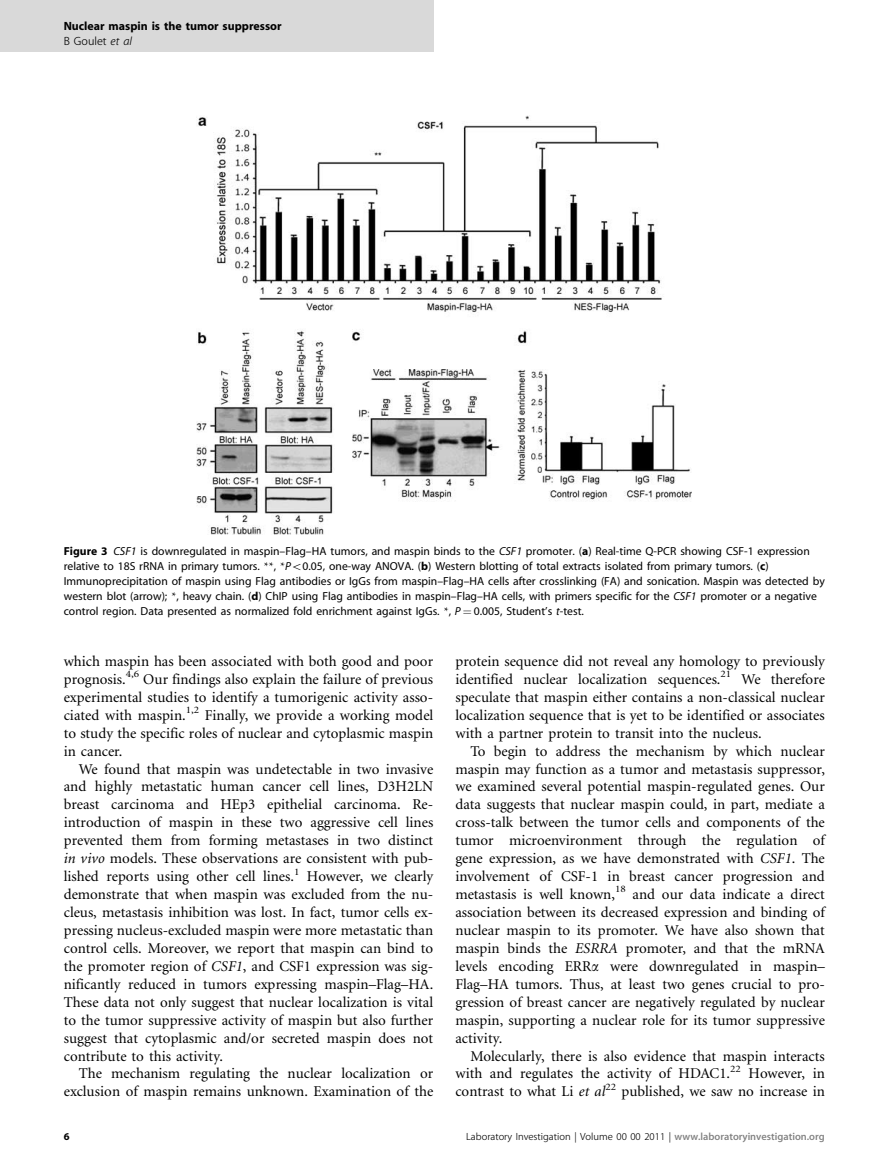
<style>
.page{position:relative;width:891px;height:1175px;background:#fff}
.page>*{position:absolute;margin:0;border:0;box-sizing:border-box;transform-origin:0 0}
.t1{font:15px/18px "Adv Minion Normal Rm";color:#000;text-align:justify}
.t2{font:12px "Adv Myriad B";color:#000}
.t3{font:12px "Adv Myrlight R";color:#000}
.t4{font:11.7px/15px "Adv Myriad R";color:#000}
.t5{font:10.5px "Adv Myrlight R";color:#000}
.t6{font:10.5px "Adv Myriad B";color:#000}
.s1{font-family:"Adv Myrlight I"}
.s2{font-family:"Adv Myriad B"}
.s3{font-family:"Adv Myriad I"}
.s4{font-family:"Adv Minion Normal Rm"}
.s5{font-family:"Adv Els ent 4"}
.s6{font-family:"Adv P4 C4 E74"}
.s7{font-family:"Adv Minion Normal It"}
.s8{font-family:"Adv Pi 2"}
.s9{font-family:"Adv Myrsemi B";color:#808080}
</style>
<div class="page">
<img style="left:197px;top:116px;width:495px;height:418px">
<div style="left:0;top:0;width:434px;height:51px;background:#d9d9d9"></div>
<p class="t2" style="left:64px;top:22px;width:219px">Nuclear maspin is the tumor suppressor</p>
<p class="t3" style="left:64px;top:37px;width:70px">B Goulet <span class="s1">et al</span></p>
<p class="t4" style="left:64px;top:545px;width:763px"><span class="s2">Figure 3</span> <span class="s3">CSF1</span> is downregulated in maspin–Flag–HA tumors, and maspin binds to the <span class="s3">CSF1</span> promoter. (<span class="s2">a</span>) Real-time Q-PCR showing CSF-1 expression relative to 18S rRNA in primary tumors. <span class="s4">**</span>, <span class="s4">*</span><span class="s3">P</span><span class="s5">o</span>0.05, one-way ANOVA. (<span class="s2">b</span>) Western blotting of total extracts isolated from primary tumors. (<span class="s2">c</span>)<br>Immunoprecipitation of maspin using Flag antibodies or IgGs from maspin–Flag–HA cells after crosslinking (FA) and sonication. Maspin was detected by western blot (arrow); <span class="s4">*</span>, heavy chain. (<span class="s2">d</span>) ChIP using Flag antibodies in maspin–Flag–HA cells, with primers specific for the <span class="s3">CSF1</span> promoter or a negative control region. Data presented as normalized fold enrichment against IgGs. <span class="s4">*</span>, <span class="s3">P</span> <span class="s6">¼</span> 0.005, Student’s <span class="s3">t</span>-test.</p>
<p class="t1" style="left:64px;top:653px;width:371px">which maspin has been associated with both good and poor prognosis.<sup>4,6</sup> Our findings also explain the failure of previous experimental studies to identify a tumorigenic activity asso&shy;ciated with maspin.<sup>1,2</sup> Finally, we provide a working model to study the specific roles of nuclear and cytoplasmic maspin in cancer.</p>
<p class="t1" style="left:64px;top:761px;width:371px;text-indent:15px">We found that maspin was undetectable in two invasive and highly metastatic human cancer cell lines, D3H2LN breast carcinoma and HEp3 epithelial carcinoma. Re&shy;introduction of maspin in these two aggressive cell lines prevented them from forming metastases in two distinct <span class="s7">in vivo</span> models. These observations are consistent with pub&shy;lished reports using other cell lines.<sup>1</sup> However, we clearly demonstrate that when maspin was excluded from the nu&shy;cleus, metastasis inhibition was lost. In fact, tumor cells ex&shy;pressing nucleus-excluded maspin were more metastatic than control cells. Moreover, we report that maspin can bind to the promoter region of <span class="s7">CSF1</span>, and CSF1 expression was sig&shy;nificantly reduced in tumors expressing maspin–Flag–HA.<br>These data not only suggest that nuclear localization is vital to the tumor suppressive activity of maspin but also further suggest that cytoplasmic and/or secreted maspin does not contribute to this activity.</p>
<p class="t1" style="left:64px;top:1065px;width:371px;text-align:right">The mechanism regulating the nuclear localization or exclusion of maspin remains unknown. Examination of the</p>
<p class="t1" style="left:455px;top:653px;width:371px">protein sequence did not reveal any homology to previously identified nuclear localization sequences.<sup>21</sup> We therefore speculate that maspin either contains a non-classical nuclear localization sequence that is yet to be identified or associates with a partner protein to transit into the nucleus.</p>
<p class="t1" style="left:455px;top:743px;width:371px;text-indent:15px">To begin to address the mechanism by which nuclear maspin may function as a tumor and metastasis suppressor, we examined several potential maspin-regulated genes. Our data suggests that nuclear maspin could, in part, mediate a cross-talk between the tumor cells and components of the tumor microenvironment through the regulation of gene expression, as we have demonstrated with <span class="s7">CSF1</span>. The involvement of CSF-1 in breast cancer progression and metastasis is well known,<sup>18</sup> and our data indicate a direct association between its decreased expression and binding of nuclear maspin to its promoter. We have also shown that maspin binds the <span class="s7">ESRRA</span> promoter, and that the mRNA levels encoding ERR<span class="s8">a</span> were downregulated in maspin– Flag–HA tumors. Thus, at least two genes crucial to pro&shy;gression of breast cancer are negatively regulated by nuclear maspin, supporting a nuclear role for its tumor suppressive activity.</p>
<p class="t1" style="left:455px;top:1048px;width:371px;text-indent:15px">Molecularly, there is also evidence that maspin interacts with and regulates the activity of HDAC1.<sup>22</sup> However, in contrast to what Li <span class="s7">et al</span><sup>22</sup> published, we saw no increase in</p>
<p class="t6" style="left:64px;top:1132px;width:7px">6</p>
<p class="t5" style="left:466px;top:1132px;width:360px">Laboratory Investigation | Volume 00 00 2011 | <span class="s9">www.laboratoryinvestigation.org</span></p>
</div>
